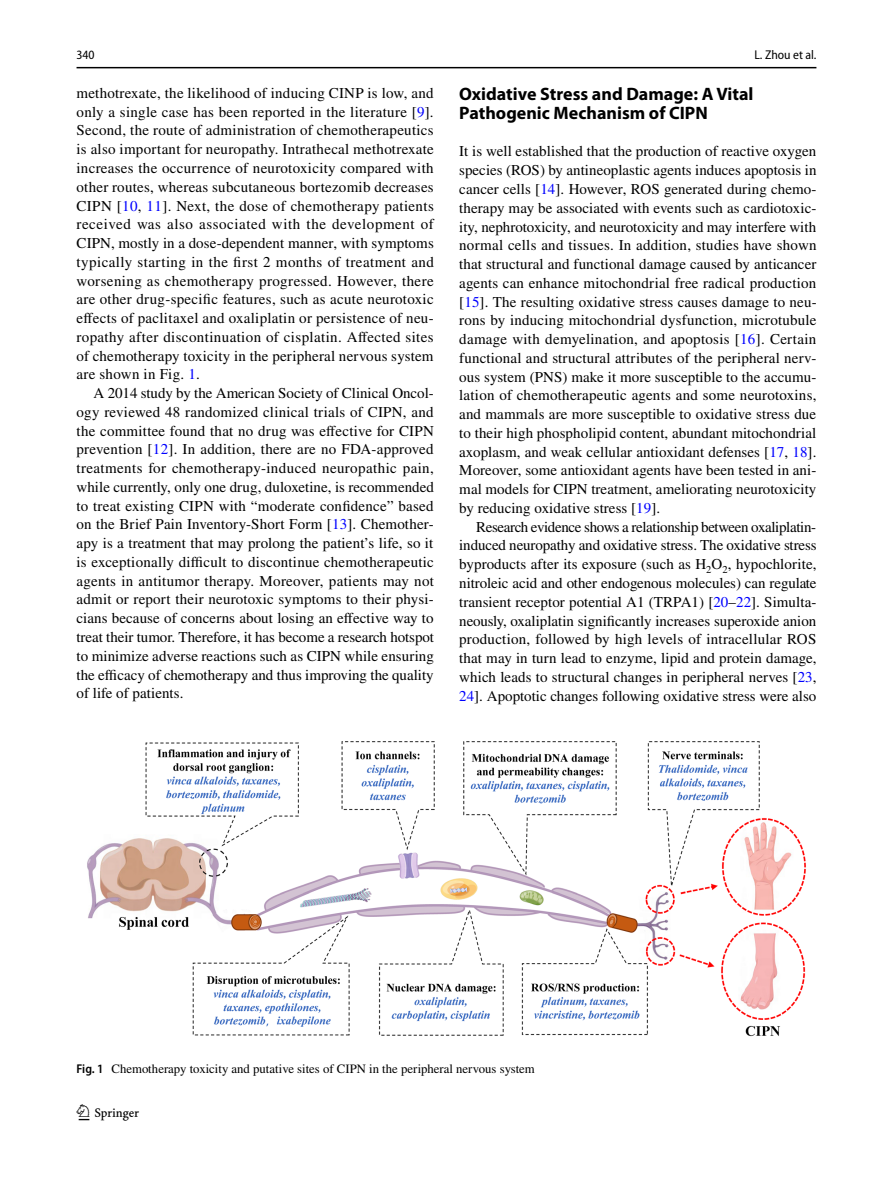
<style>
.page{position:relative;width:893px;height:1187px;background:#fff}
.page>*{position:absolute;margin:0;border:0;box-sizing:border-box;transform-origin:0 0}
.t1{font:22.5px "Springnew Regular 2";color:#000}
.t2{font:700 18px/18.8px "Myriad Pro";color:#000}
.t3{font:15px/18.8px "STIX";letter-spacing:.005em;color:#000;text-align:justify}
.t4{font:12.75px "STIX";color:#000}
.t5{font:semi-condensed 12.75px "Myriad Pro";color:#000}
.s1{color:#00f}
.s2{font-family:"Myriad Pro";font-weight:600;font-stretch:semi-condensed}
</style>
<div class="page">
<hr style="left:77px;top:67px;width:739px;height:1px;background:#000">
<img style="left:87px;top:741px;width:719px;height:296px">
<p class="t5" style="left:77px;top:48px;width:20px">340</p>
<p class="t5" style="left:754px;top:48px;width:64px">L. Zhou et al.</p>
<p class="t3" style="left:77px;top:84px;width:359px">methotrexate, the likelihood of inducing CINP is low, and only a single case has been reported in the literature [<span class="s1">9</span>].<br>Second, the route of administration of chemotherapeutics is also important for neuropathy. Intrathecal methotrexate increases the occurrence of neurotoxicity compared with other routes, whereas subcutaneous bortezomib decreases CIPN [<span class="s1">10</span>, <span class="s1">11</span>]. Next, the dose of chemotherapy patients received was also associated with the development of CIPN, mostly in a dose-dependent manner, with symptoms typically starting in the first 2 months of treatment and worsening as chemotherapy progressed. However, there are other drug-specific features, such as acute neurotoxic effects of paclitaxel and oxaliplatin or persistence of neu&shy;ropathy after discontinuation of cisplatin. Affected sites of chemotherapy toxicity in the peripheral nervous system are shown in Fig. <span class="s1">1</span>.</p>
<p class="t3" style="left:77px;top:384px;width:359px;text-indent:17px">A 2014 study by the American Society of Clinical Oncol&shy;ogy reviewed 48 randomized clinical trials of CIPN, and the committee found that no drug was effective for CIPN prevention [<span class="s1">12</span>]. In addition, there are no FDA-approved treatments for chemotherapy-induced neuropathic pain, while currently, only one drug, duloxetine, is recommended to treat existing CIPN with “moderate confidence” based on the Brief Pain Inventory-Short Form [<span class="s1">13</span>]. Chemother&shy;apy is a treatment that may prolong the patient’s life, so it is exceptionally difficult to discontinue chemotherapeutic agents in antitumor therapy. Moreover, patients may not admit or report their neurotoxic symptoms to their physi&shy;cians because of concerns about losing an effective way to treat their tumor. Therefore, it has become a research hotspot to minimize adverse reactions such as CIPN while ensuring the efficacy of chemotherapy and thus improving the quality of life of patients.</p>
<p class="t2" style="left:459px;top:84px;width:296px">Oxidative Stress and Damage: A Vital<br>Pathogenic Mechanism of CIPN</p>
<p class="t3" style="left:459px;top:143px;width:359px">It is well established that the production of reactive oxygen species (ROS) by antineoplastic agents induces apoptosis in cancer cells [<span class="s1">14</span>]. However, ROS generated during chemo&shy;therapy may be associated with events such as cardiotoxic&shy;ity, nephrotoxicity, and neurotoxicity and may interfere with normal cells and tissues. In addition, studies have shown that structural and functional damage caused by anticancer agents can enhance mitochondrial free radical production [<span class="s1">15</span>]. The resulting oxidative stress causes damage to neu&shy;rons by inducing mitochondrial dysfunction, microtubule damage with demyelination, and apoptosis [<span class="s1">16</span>]. Certain functional and structural attributes of the peripheral nerv&shy;ous system (PNS) make it more susceptible to the accumu&shy;lation of chemotherapeutic agents and some neurotoxins, and mammals are more susceptible to oxidative stress due to their high phospholipid content, abundant mitochondrial axoplasm, and weak cellular antioxidant defenses [<span class="s1">17</span>, <span class="s1">18</span>].<br>Moreover, some antioxidant agents have been tested in ani&shy;mal models for CIPN treatment, ameliorating neurotoxicity by reducing oxidative stress [<span class="s1">19</span>].</p>
<p class="t3" style="left:459px;top:518px;width:359px;text-indent:17px">Research evidence shows a relationship between oxaliplatin&shy;induced neuropathy and oxidative stress. The oxidative stress byproducts after its exposure (such as H<sub>2</sub>O<sub>2</sub>, hypochlorite, nitroleic acid and other endogenous molecules) can regulate transient receptor potential A1 (TRPA1) [<span class="s1">20</span>–<span class="s1">22</span>]. Simulta&shy;neously, oxaliplatin significantly increases superoxide anion production, followed by high levels of intracellular ROS that may in turn lead to enzyme, lipid and protein damage, which leads to structural changes in peripheral nerves [<span class="s1">23</span>, <span class="s1">24</span>]. Apoptotic changes following oxidative stress were also</p>
<p class="t4" style="left:77px;top:1059px;width:460px"><span class="s2">Fig. 1</span> Chemotherapy toxicity and putative sites of CIPN in the peripheral nervous system</p>
<h1 class="t1" style="left:79px;top:1104px;width:62px">1 3</h1>
</div>
